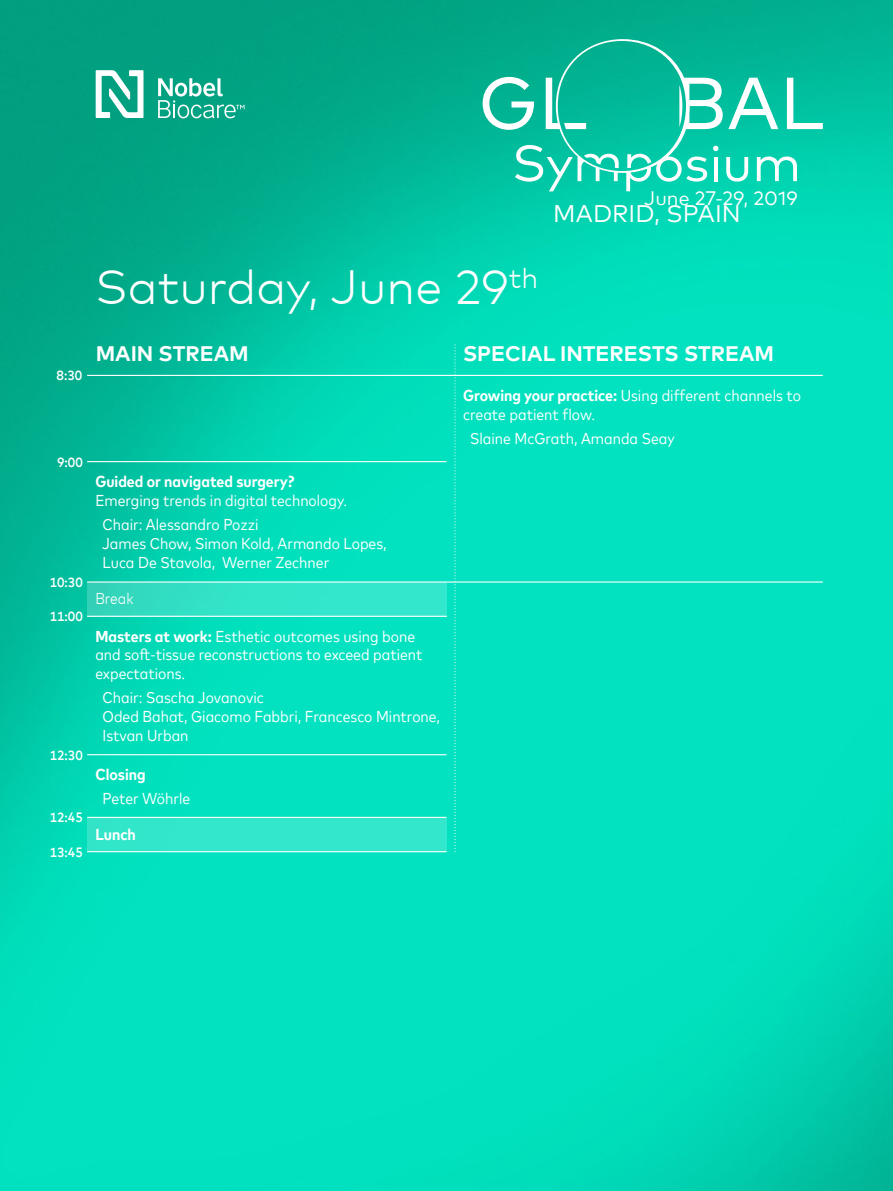
<style>
.page{position:relative;width:893px;height:1191px;background:#fff}
.page>*{position:absolute;margin:0;border:0;box-sizing:border-box;transform-origin:0 0}
.t1{font:300 48px "Mark Pro";color:#fff}
.t2{font:24px "Mark Pro";letter-spacing:.005em;color:#fff}
.t3{font:700 21px "Mark Pro";color:#fff}
.t4{font:19.5px "Mark Pro";color:#fff}
.t5{font:condensed 15.75px/18.9px "Mark Pro";color:#fff}
.t6{font:700 condensed 15.75px "Mark Pro";color:#fff}
.t7{font:300 condensed 15.75px "Mark Pro";color:#fff}
.t8{font:500 condensed 13.5px "Mark Pro";color:#fff}
.s1{font-weight:700}
</style>
<div class="page">
<img style="left:0;top:0;width:893px;height:1191px">
<div style="left:87px;top:582px;width:360px;height:34px;background:linear-gradient(to right,#32d8bd,#33ecd1)"></div>
<hr style="left:87px;top:461px;width:359px;height:1px;background:#fff">
<hr style="left:87px;top:581px;width:736px;height:1px;background:#fff">
<hr style="left:87px;top:754px;width:359px;height:1px;background:#fff">
<hr style="left:87px;top:615px;width:360px;height:2px;background:#fff">
<div style="left:87px;top:817px;width:359px;height:35px;background:#33e7cc"></div>
<hr style="left:87px;top:851px;width:359px;height:1px;background:#fff">
<hr style="left:87px;top:375px;width:736px;height:1px;background:#fff">
<svg style="left:454px;top:344px;width:2px;height:508px"></svg>
<hr style="left:87px;top:817px;width:359px;height:1px;background:#fff">
<svg style="left:483px;top:39px;width:340px;height:152px;background:#23c6a9"></svg>
<svg style="left:158px;top:78px;width:86px;height:40px;background:#43baa2"></svg>
<svg style="left:96px;top:70px;width:47px;height:48px"></svg>
<p class="t4" style="left:644px;top:183px;width:155px">June 27-29, 2019</p>
<h2 class="t2" style="left:553px;top:195px;width:189px">MADRID, SPAIN</h2>
<p class="t8" style="left:57px;top:365px;width:27px">8:30</p>
<p class="t8" style="left:57px;top:452px;width:27px">9:00</p>
<p class="t8" style="left:50px;top:572px;width:35px">10:30</p>
<p class="t8" style="left:50px;top:606px;width:35px">11:00</p>
<p class="t8" style="left:50px;top:745px;width:35px">12:30</p>
<p class="t8" style="left:50px;top:807px;width:35px">12:45</p>
<p class="t8" style="left:50px;top:842px;width:35px">13:45</p>
<h1 class="t1" style="left:95px;top:251px;width:444px">Saturday, June 29<sup>th</sup></h1>
<h3 class="t3" style="left:96px;top:338px;width:155px">MAIN STREAM</h3>
<h3 class="t3" style="left:463px;top:338px;width:313px">SPECIAL INTERESTS STREAM</h3>
<p class="t6" style="left:95px;top:470px;width:200px">Guided or navigated surgery?</p>
<p class="t5" style="left:103px;top:487px;width:246px;line-height:24px;text-indent:-7px">Emerging trends in digital technology.<br>Chair: Alessandro Pozzi</p>
<p class="t5" style="left:102px;top:533px;width:286px">James Chow, Simon Kold, Armando Lopes,<br>Luca De Stavola, Werner Zechner</p>
<p class="t7" style="left:95px;top:586px;width:40px">Break</p>
<p class="t5" style="left:95px;top:625px;width:329px"><span class="s1">Masters at work:</span> Esthetic outcomes using bone and soft-tissue reconstructions to exceed patient expectations.</p>
<p class="t5" style="left:103px;top:687px;width:339px">Chair: Sascha Jovanovic<br>Oded Bahat, Giacomo Fabbri, Francesco Mintrone,<br>Istvan Urban</p>
<p class="t6" style="left:95px;top:762px;width:52px">Closing</p>
<p class="t5" style="left:103px;top:788px;width:89px">Peter Wöhrle</p>
<p class="t6" style="left:95px;top:822px;width:42px">Lunch</p>
<p class="t5" style="left:463px;top:384px;width:339px"><span class="s1">Growing your practice:</span> Using different channels to create patient flow.</p>
<p class="t5" style="left:470px;top:427px;width:206px">Slaine McGrath, Amanda Seay</p>
</div>
